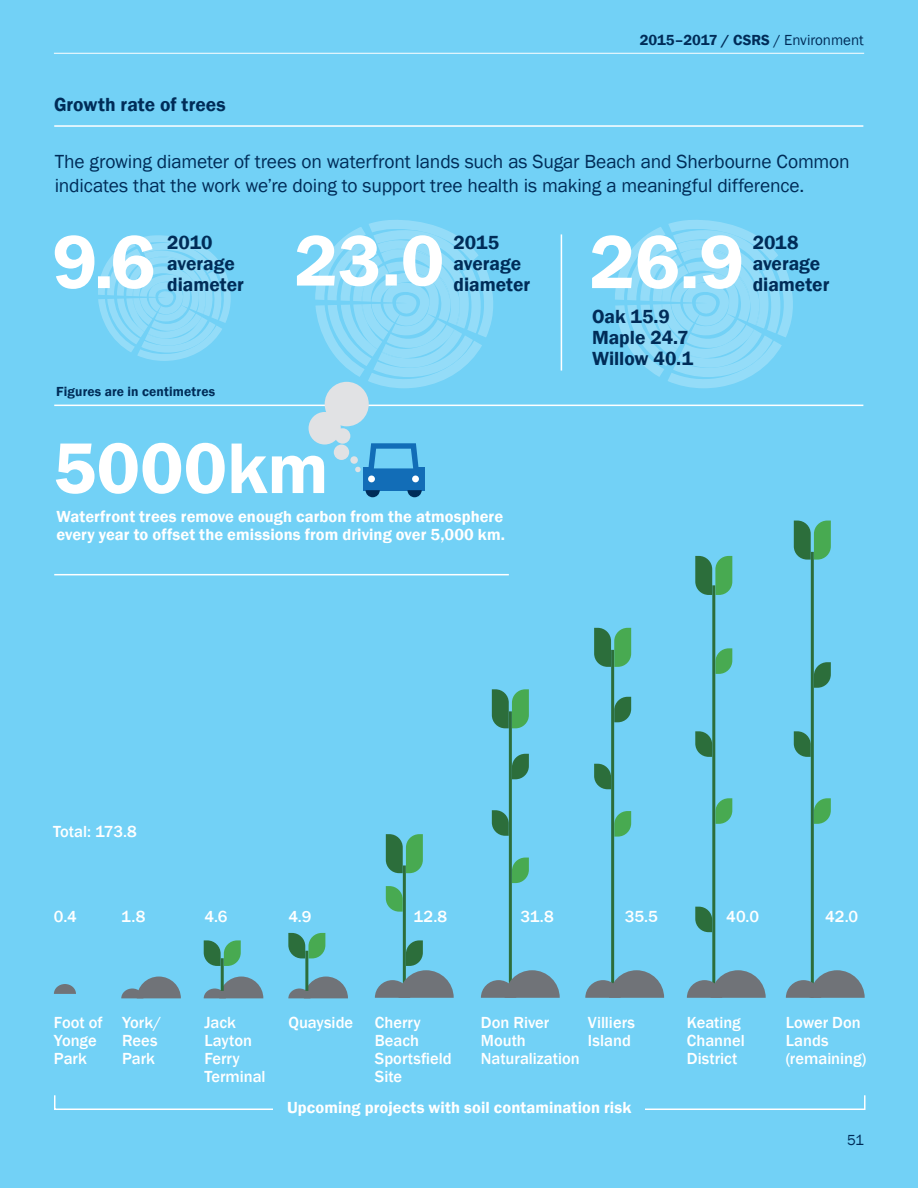
<style>
.page{position:relative;width:918px;height:1188px;background:#72d1f6}
.page>*{position:absolute;margin:0;border:0;box-sizing:border-box;transform-origin:0 0}
.t1{font:600 74.25px "Franklin Gothic";color:#fff}
.t2{font:19.5px/24px "Franklin Gothic";letter-spacing:-.01em;color:#002c58}
.t3{font:600 19.5px/21px "Franklin Gothic";color:#002c58}
.t4{font:500 16.5px/18px "Franklin Gothic";color:#fff}
.t5{font:600 16.5px/18px "Franklin Gothic";letter-spacing:.005em;color:#fff}
.t6{font:600 15px "Franklin Gothic";color:#002c58}
.t7{font:15px "Franklin Gothic";color:#002c58}
.t8{font:600 13.5px "Franklin Gothic";letter-spacing:.01em;color:#002c58}
.s1{font-weight:400}
</style>
<div class="page">
<hr style="left:403px;top:865px;width:3px;height:129px;background:#2c6e3b">
<svg style="left:386px;top:834px;width:37px;height:39px"></svg>
<svg style="left:54px;top:1095px;width:812px;height:15px"></svg>
<div style="left:274px;top:1102px;width:371px;height:34px;background:#72d1f6"></div>
<svg style="left:695px;top:731px;width:17px;height:26px"></svg>
<svg style="left:794px;top:731px;width:17px;height:26px"></svg>
<hr style="left:611px;top:650px;width:3px;height:344px;background:#2c6e3b">
<hr style="left:509px;top:711px;width:3px;height:278px;background:#2c6e3b">
<svg style="left:594px;top:628px;width:37px;height:39px"></svg>
<svg style="left:492px;top:689px;width:37px;height:39px"></svg>
<hr style="left:712px;top:585px;width:3px;height:409px;background:#2c6e3b">
<svg style="left:695px;top:556px;width:37px;height:39px"></svg>
<hr style="left:54px;top:53px;width:810px;height:1px;background:#fff">
<hr style="left:811px;top:552px;width:3px;height:446px;background:#2c6e3b">
<svg style="left:794px;top:521px;width:37px;height:39px"></svg>
<hr style="left:54px;top:125px;width:809px;height:2px;background:#fff">
<svg style="left:55px;top:235px;width:176px;height:126px"></svg>
<svg style="left:592px;top:220px;width:201px;height:168px"></svg>
<hr style="left:561px;top:234px;width:1px;height:137px;background:#fff">
<hr style="left:54px;top:405px;width:809px;height:1px;background:#fff">
<hr style="left:54px;top:574px;width:455px;height:1px;background:#fff">
<svg style="left:54px;top:984px;width:22px;height:10px"></svg>
<svg style="left:121px;top:977px;width:60px;height:21px"></svg>
<svg style="left:204px;top:977px;width:59px;height:21px"></svg>
<svg style="left:288px;top:977px;width:60px;height:21px"></svg>
<hr style="left:221px;top:958px;width:3px;height:33px;background:#2c6e3b">
<hr style="left:305px;top:951px;width:3px;height:40px;background:#2c6e3b">
<svg style="left:204px;top:940px;width:37px;height:26px"></svg>
<svg style="left:288px;top:933px;width:37px;height:25px"></svg>
<svg style="left:386px;top:886px;width:17px;height:26px"></svg>
<svg style="left:297px;top:220px;width:196px;height:168px"></svg>
<svg style="left:594px;top:764px;width:17px;height:25px"></svg>
<svg style="left:614px;top:697px;width:17px;height:25px"></svg>
<svg style="left:492px;top:810px;width:17px;height:26px"></svg>
<svg style="left:512px;top:754px;width:17px;height:25px"></svg>
<svg style="left:614px;top:811px;width:17px;height:26px"></svg>
<svg style="left:512px;top:858px;width:17px;height:25px"></svg>
<svg style="left:695px;top:907px;width:17px;height:25px"></svg>
<svg style="left:715px;top:798px;width:17px;height:26px"></svg>
<svg style="left:715px;top:648px;width:17px;height:26px"></svg>
<svg style="left:814px;top:798px;width:17px;height:26px"></svg>
<svg style="left:814px;top:662px;width:17px;height:26px"></svg>
<div style="left:363px;top:467px;width:61px;height:23px;background:#126db7"></div>
<div style="left:368px;top:476px;width:7px;height:6px;background:#fff;border-radius:50%"></div>
<div style="left:412px;top:476px;width:7px;height:6px;background:#fff;border-radius:50%"></div>
<svg style="left:366px;top:490px;width:14px;height:7px"></svg>
<svg style="left:407px;top:490px;width:15px;height:7px"></svg>
<svg style="left:368px;top:443px;width:51px;height:26px"></svg>
<div style="left:334px;top:445px;width:15px;height:15px;background:#e1e2e4;border-radius:50%"></div>
<div style="left:335px;top:428px;width:15px;height:16px;background:#e1e2e4;border-radius:50%"></div>
<svg style="left:350px;top:456px;width:11px;height:16px"></svg>
<div style="left:309px;top:412px;width:32px;height:33px;background:#e1e2e4;border-radius:50%"></div>
<div style="left:325px;top:382px;width:44px;height:44px;background:#e1e2e4;border-radius:50%"></div>
<svg style="left:375px;top:940px;width:79px;height:58px"></svg>
<svg style="left:585px;top:970px;width:79px;height:28px"></svg>
<svg style="left:481px;top:970px;width:79px;height:28px"></svg>
<svg style="left:687px;top:970px;width:79px;height:28px"></svg>
<svg style="left:786px;top:970px;width:79px;height:28px"></svg>
<p class="t3" style="left:54px;top:94px;width:173px">Growth rate of trees</p>
<p class="t6" style="left:640px;top:31px;width:226px">2015–2017 / CSRS <span class="s1">/ Environment</span></p>
<p class="t2" style="left:55px;top:150px;width:797px">The growing diameter of trees on waterfront lands such as Sugar Beach and Sherbourne Common indicates that the work we’re doing to support tree health is making a meaningful difference.</p>
<p class="t3" style="left:167px;top:232px;width:78px">2010 average diameter</p>
<p class="t8" style="left:56px;top:383px;width:161px">Figures are in centimetres</p>
<p class="t1" style="left:53px;top:423px;width:277px">5000km</p>
<p class="t3" style="left:454px;top:232px;width:78px">2015 average diameter</p>
<p class="t5" style="left:56px;top:508px;width:450px">Waterfront trees remove enough carbon from the atmosphere every year to offset the emissions from driving over 5,000 km.</p>
<p class="t3" style="left:592px;top:306px;width:103px">Oak 15.9<br>Maple 24.7<br>Willow 40.1</p>
<p class="t3" style="left:753px;top:232px;width:78px">2018 average diameter</p>
<p class="t4" style="left:53px;top:822px;width:85px">Total: 173.8</p>
<p class="t4" style="left:54px;top:908px;width:25px">0.4</p>
<p class="t4" style="left:121px;top:908px;width:26px">1.8</p>
<p class="t4" style="left:204px;top:908px;width:25px">4.6</p>
<p class="t4" style="left:288px;top:908px;width:25px">4.9</p>
<p class="t4" style="left:413px;top:908px;width:35px">12.8</p>
<p class="t4" style="left:520px;top:908px;width:35px">31.8</p>
<p class="t4" style="left:625px;top:908px;width:35px">35.5</p>
<p class="t4" style="left:726px;top:908px;width:34px">40.0</p>
<p class="t4" style="left:825px;top:908px;width:34px">42.0</p>
<p class="t4" style="left:54px;top:1013px;width:50px">Foot of<br>Yonge<br>Park</p>
<p class="t4" style="left:204px;top:1013px;width:63px">Jack<br>Layton<br>Ferry<br>Terminal</p>
<p class="t4" style="left:122px;top:1013px;width:41px">York/</p>
<p class="t4" style="left:288px;top:1013px;width:66px">Quayside</p>
<p class="t4" style="left:122px;top:1031px;width:37px">Rees<br>Park</p>
<p class="t4" style="left:375px;top:1013px;width:78px">Cherry<br>Beach<br>Sportsfield<br>Site</p>
<p class="t4" style="left:481px;top:1013px;width:100px">Don River<br>Mouth<br>Naturalization</p>
<p class="t4" style="left:588px;top:1013px;width:48px">Villiers<br>Island</p>
<p class="t4" style="left:687px;top:1013px;width:59px">Keating<br>Channel<br>District</p>
<p class="t4" style="left:786px;top:1013px;width:82px">Lower Don<br>Lands (remaining)</p>
<p class="t5" style="left:287px;top:1099px;width:346px">Upcoming projects with soil contamination risk</p>
<p class="t7" style="left:847px;top:1130px;width:18px">51</p>
</div>
